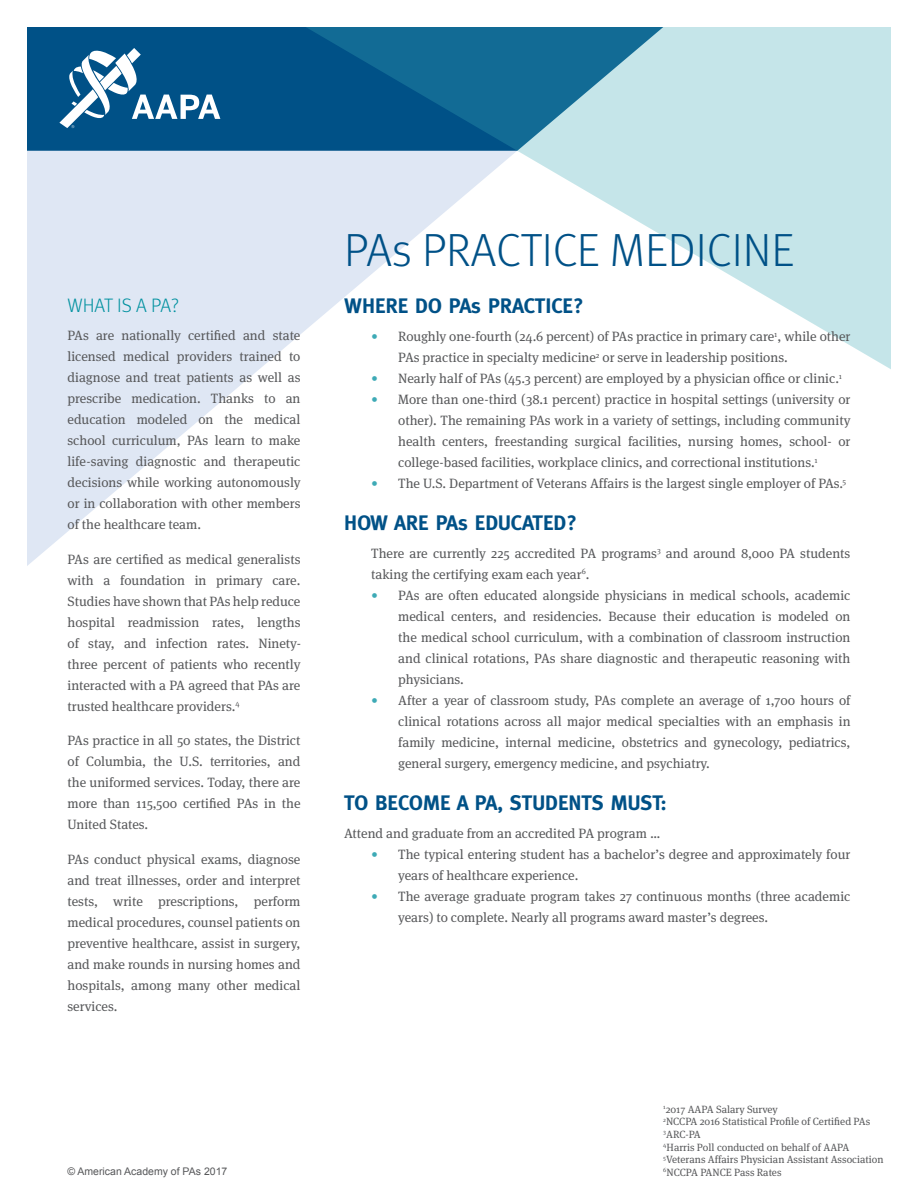
<style>
.page{position:relative;width:918px;height:1188px;background:#fff}
.page>*{position:absolute;margin:0;border:0;box-sizing:border-box;transform-origin:0 0}
.t1{font:300 46.5px "Meta";color:#005187}
.Subhead_1{font:700 21px "Meta";color:#005187}
.Sidebar_Header_1{font:300 19.5px "Meta";color:#00919f}
.Sidebar_Copy_2{font:13.5px/21px "Meta Serif";color:#57585a;text-align:justify}
.Bullets_1{font:13.5px/21px "Meta Serif";color:#57585a}
.Body_Copy_1{font:13.5px "Meta Serif";color:#57585a}
.t2{font:10.5px "Meta Serif";color:#57585a}
.t3{font:10.5px "Arial";color:#57585a}
.s1{color:#3eaab6}
</style>
<div class="page">
<svg style="left:27px;top:151px;width:279px;height:415px;fill:#dfe7f4"></svg>
<div style="left:27px;top:27px;width:279px;height:124px;background:#005187"></div>
<svg style="left:306px;top:27px;width:585px;height:342px"></svg>
<svg style="left:59px;top:48px;width:161px;height:80px"></svg>
<p class="Sidebar_Header_1" style="left:68px;top:295px;width:113px">WHAT IS A PA?</p>
<p class="Sidebar_Copy_2" style="left:68px;top:324px;width:235px">PAs are nationally certified and state licensed medical providers trained to diagnose and treat patients as well as prescribe medication. Thanks to an education modeled on the medical school curriculum, PAs learn to make life-saving diagnostic and therapeutic decisions while working autonomously or in collaboration with other members of the healthcare team.</p>
<p class="Sidebar_Copy_2" style="left:68px;top:547px;width:235px">PAs are certified as medical generalists with a foundation in primary care.<br>Studies have shown that PAs help reduce hospital readmission rates, lengths of stay, and infection rates. Ninety&shy;three percent of patients who recently interacted with a PA agreed that PAs are trusted healthcare providers.<sup>4</sup></p>
<p class="Sidebar_Copy_2" style="left:68px;top:729px;width:235px">PAs practice in all 50 states, the District of Columbia, the U.S. territories, and the uniformed services. Today, there are more than 115,500 certified PAs in the United States.</p>
<p class="Sidebar_Copy_2" style="left:68px;top:847px;width:235px">PAs conduct physical exams, diagnose and treat illnesses, order and interpret tests, write prescriptions, perform medical procedures, counsel patients on preventive healthcare, assist in surgery, and make rounds in nursing homes and hospitals, among many other medical services.</p>
<p class="t1" style="left:344px;top:224px;width:451px">PAs PRACTICE MEDICINE</p>
<p class="Subhead_1" style="left:344px;top:294px;width:241px">WHERE DO PAs PRACTICE?</p>
<p class="Sidebar_Copy_2" style="left:398px;top:324px;width:454px;text-indent:-27px"><span class="s1">•</span> Roughly one-fourth (24.6 percent) of PAs practice in primary care<sup>1</sup>, while other<br>PAs practice in specialty medicine<sup>2</sup> or serve in leadership positions.</p>
<p class="Sidebar_Copy_2" style="left:371px;top:366px;width:472px"><span class="s1">•</span> Nearly half of PAs (45.3 percent) are employed by a physician office or clinic.<sup>1</sup></p>
<p class="Sidebar_Copy_2" style="left:398px;top:387px;width:454px;text-indent:-27px"><span class="s1">•</span> More than one-third (38.1 percent) practice in hospital settings (university or other). The remaining PAs work in a variety of settings, including community health centers, freestanding surgical facilities, nursing homes, school- or college-based facilities, workplace clinics, and correctional institutions.<sup>1</sup></p>
<p class="Sidebar_Copy_2" style="left:371px;top:471px;width:477px"><span class="s1">•</span> The U.S. Department of Veterans Affairs is the largest single employer of PAs.<sup>5</sup></p>
<p class="Subhead_1" style="left:344px;top:511px;width:234px">HOW ARE PAs EDUCATED?</p>
<p class="Bullets_1" style="left:371px;top:541px;width:481px">There are currently 225 accredited PA programs<sup>3</sup> and around 8,000 PA students taking the certifying exam each year<sup>6</sup>.</p>
<p class="Sidebar_Copy_2" style="left:398px;top:583px;width:454px;text-indent:-27px"><span class="s1">•</span> PAs are often educated alongside physicians in medical schools, academic medical centers, and residencies. Because their education is modeled on the medical school curriculum, with a combination of classroom instruction and clinical rotations, PAs share diagnostic and therapeutic reasoning with physicians.</p>
<p class="Sidebar_Copy_2" style="left:398px;top:688px;width:454px;text-indent:-27px"><span class="s1">•</span> After a year of classroom study, PAs complete an average of 1,700 hours of clinical rotations across all major medical specialties with an emphasis in family medicine, internal medicine, obstetrics and gynecology, pediatrics, general surgery, emergency medicine, and psychiatry.</p>
<p class="Subhead_1" style="left:344px;top:790px;width:324px">TO BECOME A PA, STUDENTS MUST:</p>
<p class="Body_Copy_1" style="left:344px;top:822px;width:318px">Attend and graduate from an accredited PA program …</p>
<p class="Sidebar_Copy_2" style="left:398px;top:842px;width:454px;text-indent:-27px"><span class="s1">•</span> The typical entering student has a bachelor’s degree and approximately four years of healthcare experience.</p>
<p class="Sidebar_Copy_2" style="left:398px;top:884px;width:454px;text-indent:-27px"><span class="s1">•</span> The average graduate program takes 27 continuous months (three academic years) to complete. Nearly all programs award master’s degrees.</p>
<p class="t2" style="left:663px;top:1100px;width:116px"><sup>1</sup>2017 AAPA Salary Survey</p>
<p class="t2" style="left:663px;top:1113px;width:208px"><sup>2</sup>NCCPA 2016 Statistical Profile of Certified PAs</p>
<p class="t2" style="left:663px;top:1126px;width:39px"><sup>3</sup>ARC-PA</p>
<p class="t2" style="left:663px;top:1138px;width:188px"><sup>4</sup>Harris Poll conducted on behalf of AAPA</p>
<p class="t2" style="left:663px;top:1151px;width:222px"><sup>5</sup>Veterans Affairs Physician Assistant Association</p>
<p class="t3" style="left:68px;top:1164px;width:161px">© American Academy of PAs 2017</p>
<p class="t2" style="left:663px;top:1163px;width:120px"><sup>6</sup>NCCPA PANCE Pass Rates</p>
</div>
